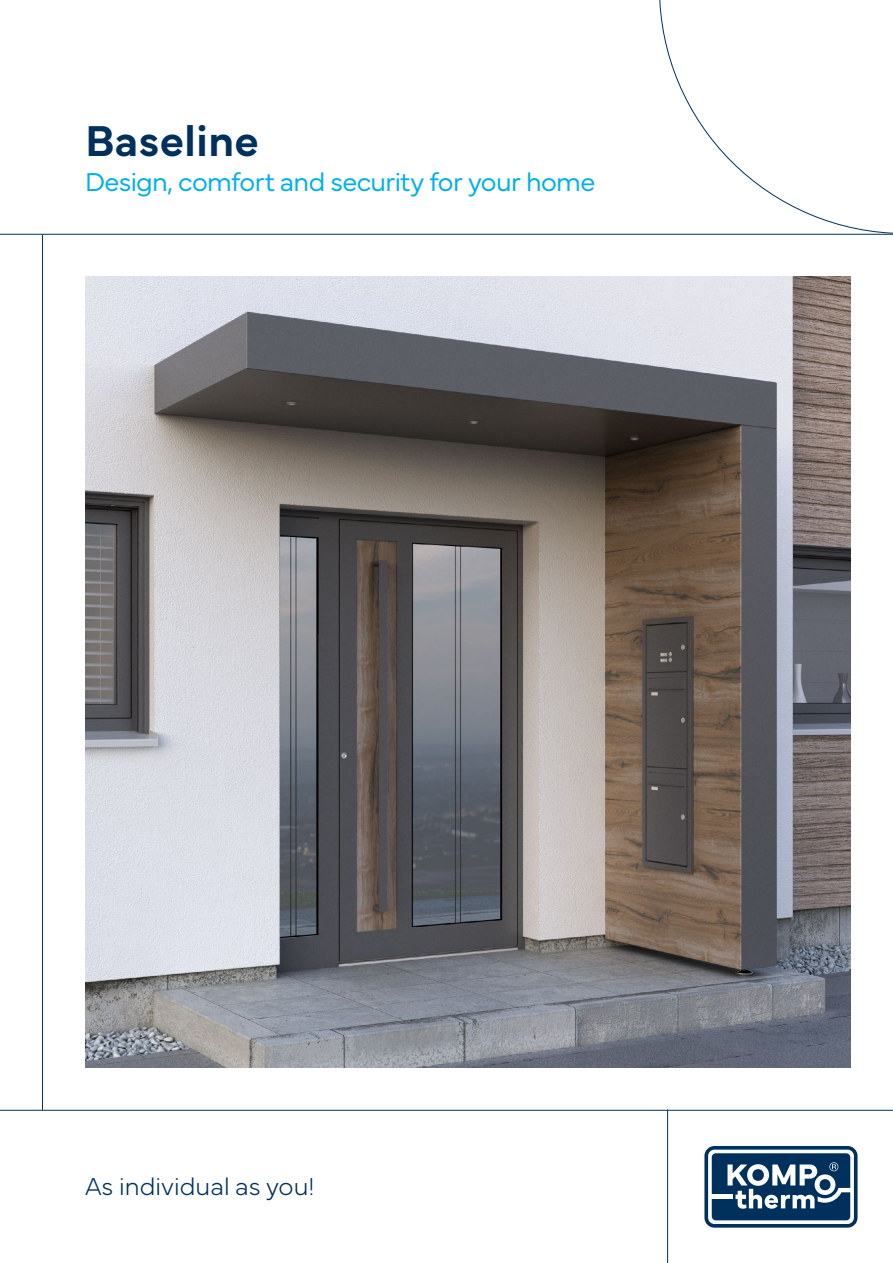
<style>
.page{position:relative;width:893px;height:1263px;background:#fff}
.page>*{position:absolute;margin:0;border:0;box-sizing:border-box;transform-origin:0 0}
.t1{font:600 45px "Mundial";color:#00315d}
.t2{font:300 27px "Mundial";letter-spacing:-.025em;color:#00b0eb}
.t3{font:100 25.5px "Mundial";color:#00315d}
</style>
<div class="page">
<img style="left:85px;top:277px;width:765px;height:791px">
<svg style="left:659px;top:0;width:234px;height:234px"></svg>
<hr style="left:667px;top:1109px;width:1px;height:154px;background:#00315d">
<hr style="left:0;top:234px;width:893px;height:1px;background:#00315d">
<hr style="left:0;top:1110px;width:893px;height:1px;background:#00315d">
<hr style="left:42px;top:235px;width:1px;height:875px;background:#00315d">
<svg style="left:704px;top:1146px;width:153px;height:81px"></svg>
<h1 class="t1" style="left:85px;top:106px;width:175px">Baseline</h1>
<p class="t2" style="left:85px;top:161px;width:512px">Design, comfort and security for your home</p>
<p class="t3" style="left:85px;top:1167px;width:231px">As individual as you!</p>
</div>
